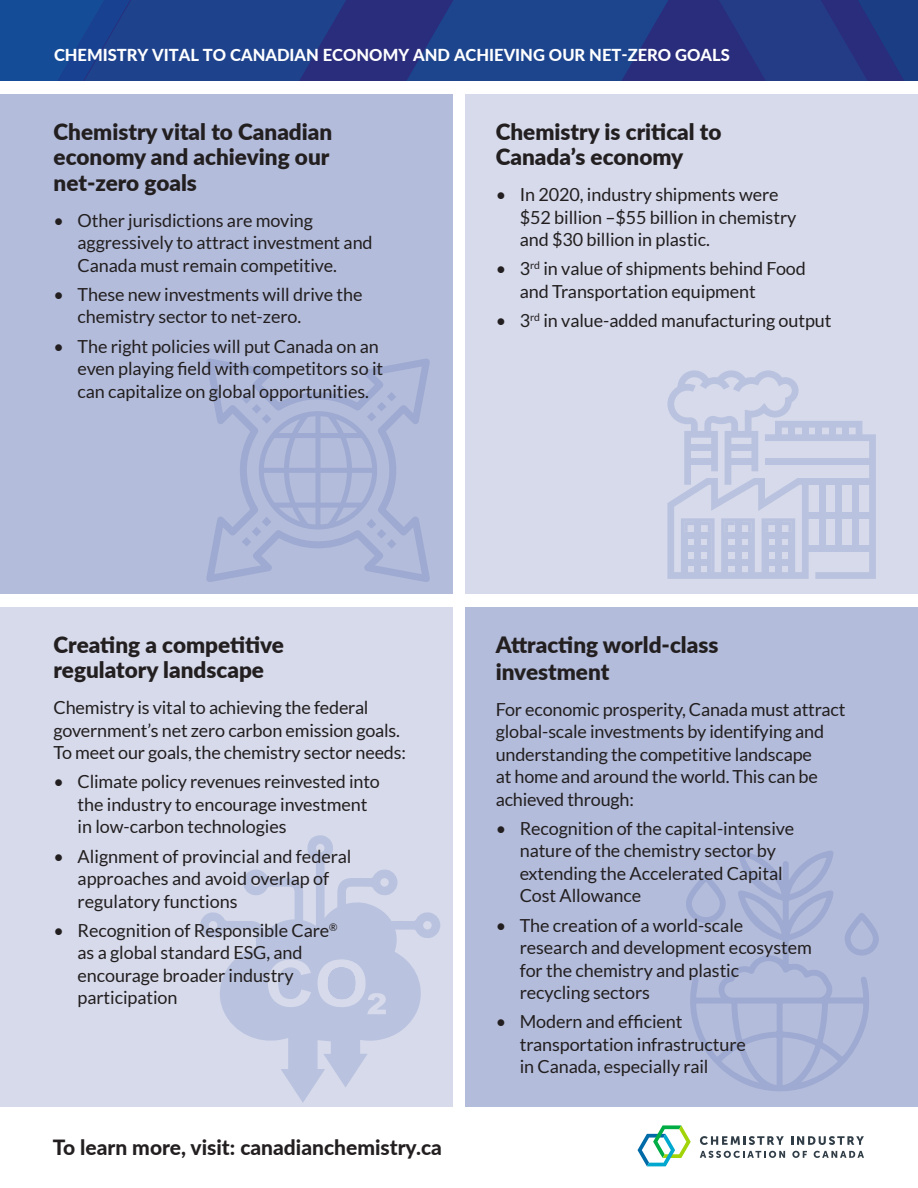
<style>
.page{position:relative;width:918px;height:1188px;background:#fff}
.page>*{position:absolute;margin:0;border:0;box-sizing:border-box;transform-origin:0 0}
.t1{font:900 22.5px/25.5px "Lato";color:#231f20}
.t2{font:800 21px "Lato";color:#231f20}
.t3{font:18px/22.5px "Lato";letter-spacing:-.005em;color:#231f20}
.t4{font:800 16.5px "Lato";color:#fff}
</style>
<div class="page">
<div style="left:0;top:94px;width:452px;height:500px;background:#b3bcdb"></div>
<div style="left:0;top:0;width:918px;height:81px;background:#2a2c7c"></div>
<svg style="left:407px;top:0;width:261px;height:81px"></svg>
<svg style="left:719px;top:0;width:199px;height:81px"></svg>
<svg style="left:0;top:0;width:346px;height:81px;background:#1c428d"></svg>
<div style="left:466px;top:94px;width:452px;height:500px;background:#d6daeb"></div>
<div style="left:466px;top:608px;width:452px;height:499px;background:#b3bcdb"></div>
<div style="left:0;top:608px;width:452px;height:499px;background:#d6daeb"></div>
<svg style="left:700px;top:1136px;width:84px;height:9px"></svg>
<svg style="left:791px;top:1136px;width:73px;height:9px"></svg>
<svg style="left:700px;top:1151px;width:85px;height:7px"></svg>
<svg style="left:792px;top:1151px;width:15px;height:7px"></svg>
<svg style="left:814px;top:1151px;width:50px;height:7px"></svg>
<svg style="left:638px;top:1125px;width:53px;height:41px"></svg>
<svg style="left:206px;top:359px;width:224px;height:223px"></svg>
<svg style="left:377px;top:529px;width:9px;height:10px"></svg>
<svg style="left:252px;top:404px;width:9px;height:10px"></svg>
<svg style="left:252px;top:527px;width:9px;height:9px"></svg>
<svg style="left:242px;top:394px;width:9px;height:10px"></svg>
<svg style="left:377px;top:402px;width:9px;height:9px"></svg>
<svg style="left:387px;top:539px;width:9px;height:10px"></svg>
<svg style="left:387px;top:392px;width:9px;height:9px"></svg>
<svg style="left:242px;top:537px;width:9px;height:10px"></svg>
<svg style="left:259px;top:411px;width:118px;height:119px"></svg>
<svg style="left:667px;top:370px;width:209px;height:209px"></svg>
<svg style="left:200px;top:835px;width:240px;height:267px"></svg>
<svg style="left:686px;top:894px;width:3px;height:19px"></svg>
<svg style="left:870px;top:922px;width:9px;height:31px"></svg>
<svg style="left:689px;top:851px;width:181px;height:240px"></svg>
<svg style="left:847px;top:1004px;width:17px;height:46px"></svg>
<p class="t4" style="left:54px;top:42px;width:677px">CHEMISTRY VITAL TO CANADIAN ECONOMY AND ACHIEVING OUR NET-ZERO GOALS</p>
<p class="t1" style="left:54px;top:118px;width:280px">Chemistry vital to Canadian economy and achieving our net-zero goals</p>
<p class="t3" style="left:78px;top:209px;width:297px;text-indent:-24px">• Other jurisdictions are moving aggressively to attract investment and<br>Canada must remain competitive.</p>
<p class="t3" style="left:78px;top:283px;width:286px;text-indent:-24px">• These new investments will drive the chemistry sector to net-zero.</p>
<p class="t3" style="left:78px;top:335px;width:307px;text-indent:-24px">• The right policies will put Canada on an even playing field with competitors so it can capitalize on global opportunities.</p>
<p class="t1" style="left:496px;top:118px;width:227px">Chemistry is critical to<br>Canada’s economy</p>
<p class="t3" style="left:520px;top:183px;width:278px;text-indent:-24px">• In 2020, industry shipments were $52 billion –$55 billion in chemistry and $30 billion in plastic.</p>
<p class="t3" style="left:520px;top:257px;width:288px;text-indent:-24px">• 3<sup>rd</sup> in value of shipments behind Food and Transportation equipment</p>
<p class="t3" style="left:496px;top:309px;width:337px">• 3<sup>rd</sup> in value-added manufacturing output</p>
<p class="t1" style="left:54px;top:631px;width:232px">Creating a competitive regulatory landscape</p>
<p class="t3" style="left:54px;top:696px;width:354px">Chemistry is vital to achieving the federal government’s net zero carbon emission goals.<br>To meet our goals, the chemistry sector needs:</p>
<p class="t3" style="left:78px;top:770px;width:304px;text-indent:-24px">• Climate policy revenues reinvested into the industry to encourage investment in low-carbon technologies</p>
<p class="t3" style="left:78px;top:845px;width:275px;text-indent:-24px">• Alignment of provincial and federal approaches and avoid overlap of regulatory functions</p>
<p class="t3" style="left:78px;top:919px;width:262px;text-indent:-24px">• Recognition of Responsible Care<sup>® </sup>as a global standard ESG, and encourage broader industry participation</p>
<p class="t2" style="left:53px;top:1132px;width:391px">To learn more, visit: canadianchemistry.ca</p>
<p class="t1" style="left:496px;top:630px;width:224px;line-height:27px">Attracting world-class investment</p>
<p class="t3" style="left:496px;top:698px;width:351px">For economic prosperity, Canada must attract global-scale investments by identifying and understanding the competitive landscape<br>at home and around the world. This can be achieved through:</p>
<p class="t3" style="left:520px;top:817px;width:276px;text-indent:-24px">• Recognition of the capital-intensive nature of the chemistry sector by extending the Accelerated Capital<br>Cost Allowance</p>
<p class="t3" style="left:520px;top:914px;width:294px;text-indent:-24px">• The creation of a world-scale research and development ecosystem for the chemistry and plastic recycling sectors</p>
<p class="t3" style="left:520px;top:1010px;width:228px;text-indent:-24px">• Modern and efficient transportation infrastructure in Canada, especially rail</p>
</div>
